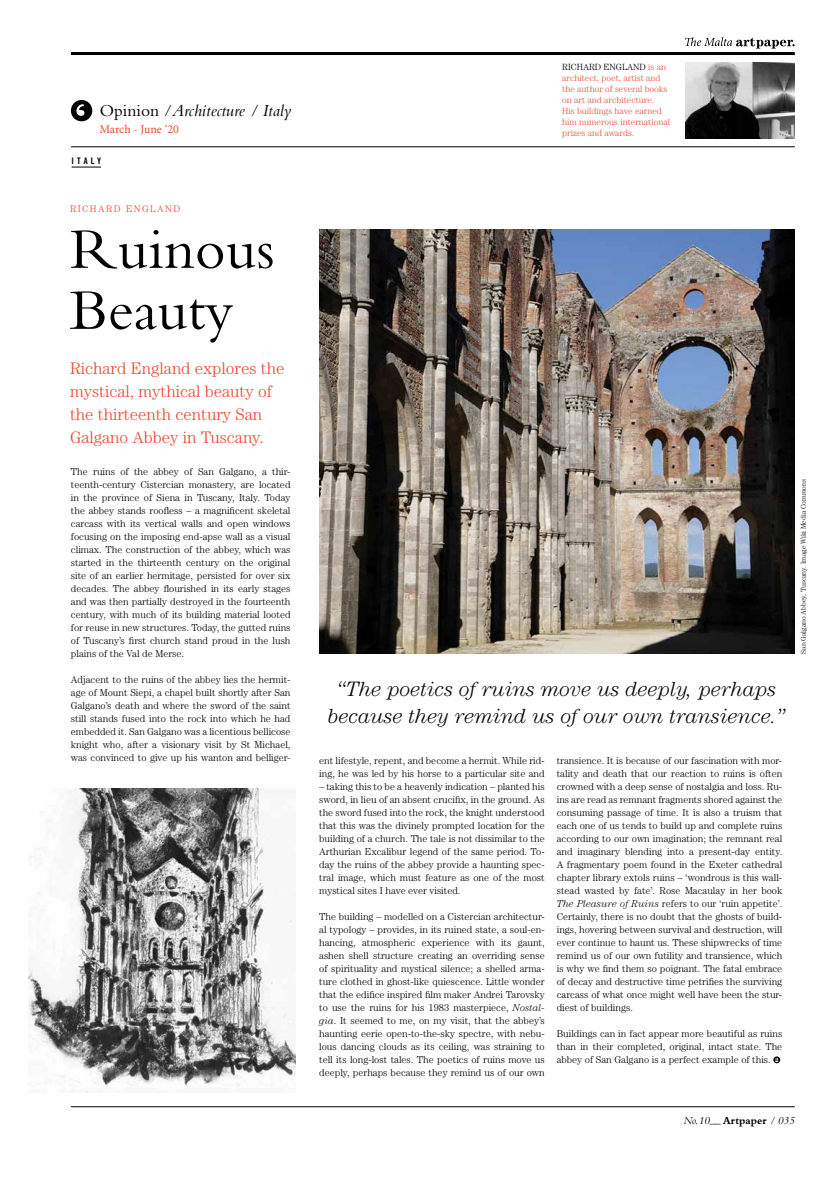
<style>
.page{position:relative;width:837px;height:1177px;background:#fff}
.page>*{position:absolute;margin:0;border:0;box-sizing:border-box;transform-origin:0 0}
.t1{font:59.3px/61px "Bembo";color:#000}
.t2{font:italic 300 20.8px/27.1px "Century Std";color:#000;text-align:center}
.t3{font:italic 17.4px "Bembo";color:#000}
.t4{font:300 16.7px/23px "Century Std";color:#f04934}
.t5{font:12px "Minion Pro";letter-spacing:-.005em;color:#f04934}
.t6{font:italic 11px "Bembo";color:#000}
.t7{font:300 10px/13px "Century Std";color:#000;text-align:justify}
.t8{font:300 9.7px "Century Std";letter-spacing:.15em;color:#f04934}
.t9{font:300 9px/11px "Century Std";color:#f04934}
.t10{font:9px "Trade Gothic Bold Cond Twenty";letter-spacing:.34em;color:#000}
.t11{font:300 7px "Century Std";color:#000}
.s1{font-style:normal}
.s2{color:#000}
.s3{font-style:italic}
.s4{font-weight:700;font-style:normal}
</style>
<div class="page">
<hr style="left:71px;top:52px;width:723px;height:3px;background:#000">
<svg style="left:685px;top:37px;width:109px;height:12px"></svg>
<hr style="left:71px;top:146px;width:723px;height:1px;background:#000">
<hr style="left:71px;top:1106px;width:723px;height:1px;background:#000">
<img style="left:685px;top:62px;width:109px;height:76px">
<svg style="left:72px;top:167px;width:29px;height:1px"></svg>
<img style="left:28px;top:788px;width:267px;height:304px">
<img style="left:319px;top:230px;width:475px;height:423px">
<svg style="left:773px;top:1056px;width:6px;height:7px"></svg>
<svg style="left:775px;top:1057px;width:3px;height:5px"></svg>
<svg style="left:71px;top:100px;width:21px;height:21px"></svg>
<h3 class="t3" style="left:100px;top:100px;width:193px"><span class="s1">Opinion /</span>Architecture / Italy</h3>
<p class="t5" style="left:99px;top:121px;width:81px">March - June ‘20</p>
<p class="t10" style="left:72px;top:155px;width:31px">ITALY</p>
<p class="t9" style="left:562px;top:61px;width:109px"><span class="s2">RICHARD ENGLAND</span> is an architect, poet, artist and the author of several books on art and architecture.<br>His buildings have earned him numerous international prizes and awards.</p>
<p class="t8" style="left:70px;top:203px;width:112px">RICHARD ENGLAND</p>
<h1 class="t1" style="left:70px;top:218px;width:206px">Ruinous<br>Beauty</h1>
<h3 class="t4" style="left:70px;top:357px;width:216px">Richard England explores the mystical, mythical beauty of the thirteenth century San<br>Galgano Abbey in Tuscany.</h3>
<p class="t7" style="left:71px;top:464px;width:221px">The ruins of the abbey of San Galgano, a thir&shy;teenth-century Cistercian monastery, are located in the province of Siena in Tuscany, Italy. Today the abbey stands roofless – a magnificent skeletal carcass with its vertical walls and open windows focusing on the imposing end-apse wall as a visual climax. The construction of the abbey, which was started in the thirteenth century on the original site of an earlier hermitage, persisted for over six decades. The abbey flourished in its early stages and was then partially destroyed in the fourteenth century, with much of its building material looted for reuse in new structures. Today, the gutted ruins of Tuscany’s first church stand proud in the lush plains of the Val de Merse.</p>
<p class="t7" style="left:71px;top:672px;width:221px">Adjacent to the ruins of the abbey lies the hermit&shy;age of Mount Siepi, a chapel built shortly after San Galgano’s death and where the sword of the saint still stands fused into the rock into which he had embedded it. San Galgano was a licentious bellicose knight who, after a visionary visit by St Michael, was convinced to give up his wanton and belliger-</p>
<h2 class="t2" style="left:328px;top:675px;width:459px">“The poetics of ruins move us deeply, perhaps because they remind us of our own transience.”</h2>
<p class="t7" style="left:556px;top:753px;width:227px">transience. It is because of our fascination with mor&shy;tality and death that our reaction to ruins is often crowned with a deep sense of nostalgia and loss. Ru&shy;ins are read as remnant fragments shored against the consuming passage of time. It is also a truism that each one of us tends to build up and complete ruins according to our own imagination; the remnant real and imaginary blending into a present-day entity.<br>A fragmentary poem found in the Exeter cathedral chapter library extols ruins – ‘wondrous is this wall&shy;stead wasted by fate’. Rose Macaulay in her book <span class="s3">The Pleasure of Ruins</span> refers to our ‘ruin appetite’.<br>Certainly, there is no doubt that the ghosts of build&shy;ings, hovering between survival and destruction, will ever continue to haunt us. These shipwrecks of time remind us of our own futility and transience, which is why we find them so poignant. The fatal embrace of decay and destructive time petrifies the surviving carcass of what once might well have been the stur&shy;diest of buildings.</p>
<p class="t7" style="left:556px;top:1026px;width:227px">Buildings can in fact appear more beautiful as ruins than in their completed, original, intact state. The abbey of San Galgano is a perfect example of this.</p>
<p class="t7" style="left:319px;top:753px;width:227px">ent lifestyle, repent, and become a hermit. While rid&shy;ing, he was led by his horse to a particular site and</p>
<p class="t7" style="left:319px;top:779px;width:227px">– taking this to be a heavenly indication – planted his sword, in lieu of an absent crucifix, in the ground. As the sword fused into the rock, the knight understood that this was the divinely prompted location for the building of a church. The tale is not dissimilar to the Arthurian Excalibur legend of the same period. To&shy;day the ruins of the abbey provide a haunting spec&shy;tral image, which must feature as one of the most mystical sites I have ever visited.</p>
<p class="t7" style="left:319px;top:909px;width:227px">The building – modelled on a Cistercian architectur&shy;al typology – provides, in its ruined state, a soul-en&shy;hancing, atmospheric experience with its gaunt, ashen shell structure creating an overriding sense of spirituality and mystical silence; a shelled arma&shy;ture clothed in ghost-like quiescence. Little wonder that the edifice inspired film maker Andrei Tarovsky to use the ruins for his 1983 masterpiece, <span class="s3">Nostal&shy;gia</span>. It seemed to me, on my visit, that the abbey’s haunting eerie open-to-the-sky spectre, with nebu&shy;lous dancing clouds as its ceiling, was straining to tell its long-lost tales. The poetics of ruins move us deeply, perhaps because they remind us of our own</p>
<p class="t11" style="left:799px;top:653px;width:176px;rotate:-90deg">San Galgano Abbey, Tuscany. Image Wiki Media Commons</p>
<p class="t6" style="left:683px;top:1114px;width:113px">No.10__ <span class="s4">Artpaper</span> / 035</p>
</div>
